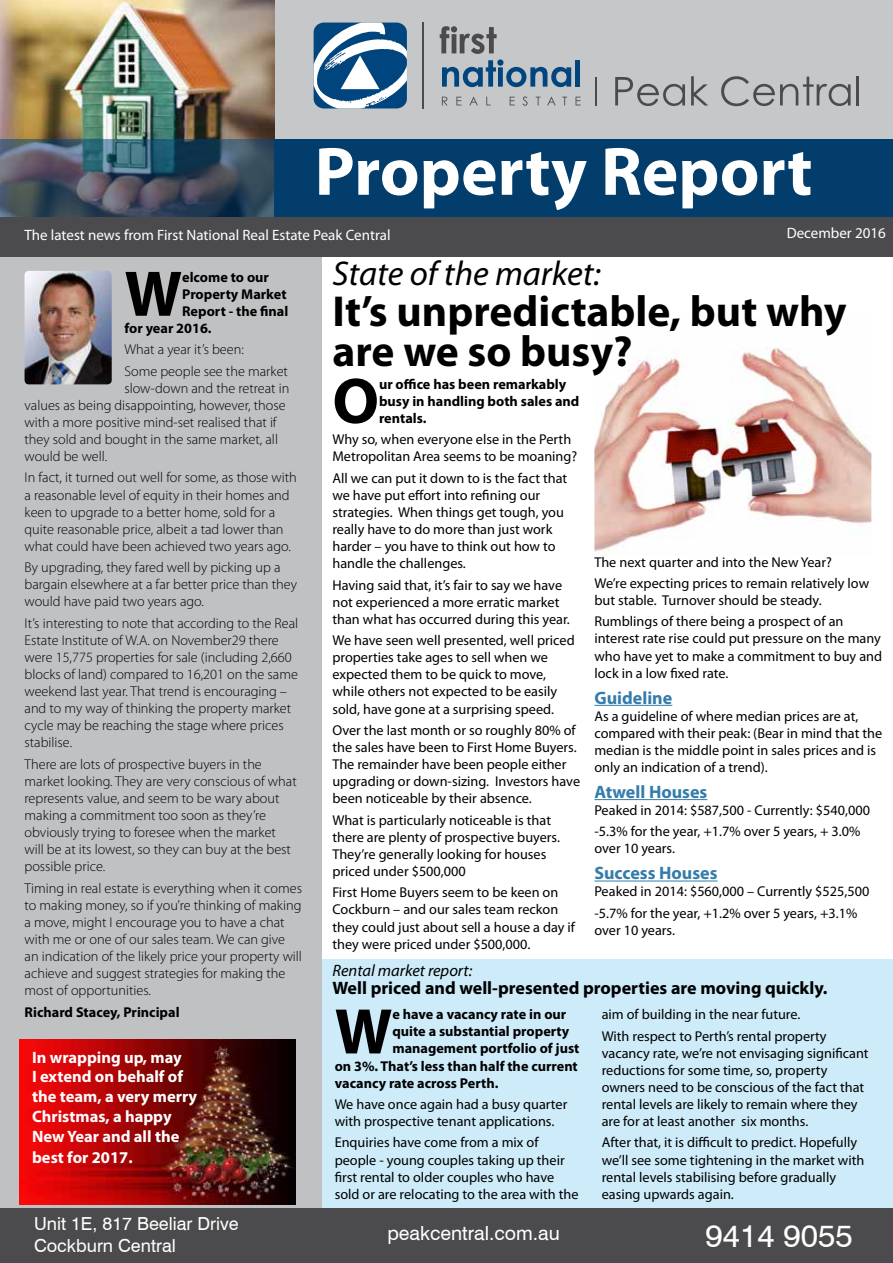
<style>
.page{position:relative;width:893px;height:1263px;background:#fff}
.page>*{position:absolute;margin:0;border:0;box-sizing:border-box;transform-origin:0 0}
.t1{font:700 69px "Myriad Pro";color:#fff}
.t2{font:700 64.95px "Myriad Pro";color:#000}
.t3{font:700 43.5px/40.5px "Myriad Pro";color:#000}
.t4{font:italic 34.5px "Myriad Pro";color:#000}
.t5{font:31.5px "Swiss 721 BT";color:#fff}
.t6{font:19.5px "Swiss 721 BT";color:#fff}
.t7{font:700 18px "Myriad Pro";color:#000}
.t8{font:18px/21.6px "Swiss 721 BT";color:#fff}
.t9{font:700 18px "Myriad Pro";color:#347caa}
.t10{font:700 16.5px/19.8px "Myriad Pro";color:#fff}
.t11{font:italic 16.5px "Myriad Pro";color:#000}
.t12{font:15px "Myriad Pro";color:#fff}
.t13{font:14.25px/17.1px "Myriad Pro";color:#000}
.t14{font:300 14.25px/17.1px "Myriad Pro";color:#000}
.t15{font:700 14.25px/17.1px "Myriad Pro";color:#000}
</style>
<div class="page">
<div style="left:322px;top:959px;width:571px;height:250px;background:#cdebf8"></div>
<div style="left:0;top:120px;width:322px;height:1089px;background:#c0c1c2"></div>
<div style="left:0;top:0;width:893px;height:216px;background:#c6c7c8"></div>
<img style="left:0;top:0;width:275px;height:139px">
<div style="left:275px;top:139px;width:618px;height:79px;background:#023d6b"></div>
<svg style="left:0;top:139px;width:275px;height:78px;background:#405263"></svg>
<div style="left:0;top:217px;width:893px;height:39px;background:#4b4b4d"></div>
<svg style="left:615px;top:77px;width:70px;height:29px"></svg>
<svg style="left:691px;top:76px;width:17px;height:29px"></svg>
<svg style="left:721px;top:76px;width:130px;height:30px"></svg>
<hr style="left:856px;top:76px;width:3px;height:29px;background:#4b4b4d">
<hr style="left:576px;top:60px;width:4px;height:27px;background:#00457d">
<svg style="left:442px;top:97px;width:5px;height:8px"></svg>
<svg style="left:456px;top:97px;width:5px;height:8px"></svg>
<svg style="left:469px;top:97px;width:9px;height:8px"></svg>
<svg style="left:486px;top:97px;width:5px;height:8px"></svg>
<svg style="left:510px;top:97px;width:5px;height:8px"></svg>
<svg style="left:522px;top:96px;width:6px;height:10px"></svg>
<svg style="left:536px;top:97px;width:5px;height:8px"></svg>
<svg style="left:547px;top:97px;width:9px;height:8px"></svg>
<svg style="left:562px;top:97px;width:5px;height:8px"></svg>
<svg style="left:575px;top:97px;width:6px;height:8px"></svg>
<svg style="left:314px;top:23px;width:93px;height:85px;background:#648daf"></svg>
<svg style="left:440px;top:26px;width:131px;height:61px"></svg>
<hr style="left:423px;top:23px;width:1px;height:86px;background:#4b4b4d">
<svg style="left:596px;top:77px;width:1px;height:28px"></svg>
<img style="left:25px;top:271px;width:87px;height:113px">
<img style="left:594px;top:347px;width:277px;height:208px">
<div style="left:0;top:1209px;width:893px;height:54px;background:#4b4b4d"></div>
<hr style="left:594px;top:705px;width:78px;height:1px;background:#347caa">
<hr style="left:594px;top:799px;width:113px;height:1px;background:#347caa">
<hr style="left:594px;top:880px;width:124px;height:1px;background:#347caa">
<img style="left:20px;top:1040px;width:275px;height:164px">
<h1 class="t1" style="left:315px;top:127px;width:499px">Property Report</h1>
<p class="t12" style="left:25px;top:226px;width:368px">The latest news from First National Real Estate Peak Central</p>
<h2 class="t2" style="left:124px;top:251px;width:59px">W</h2>
<p class="t15" style="left:182px;top:268px;width:88px">elcome to our</p>
<p class="t12" style="left:787px;top:224px;width:101px">December 2016</p>
<h3 class="t4" style="left:332px;top:252px;width:270px">State of the market:</h3>
<h3 class="t3" style="left:332px;top:290px;width:516px">It’s unpredictable, but why are we so busy?</h3>
<h2 class="t2" style="left:332px;top:359px;width:48px">O</h2>
<p class="t15" style="left:379px;top:375px;width:202px">ur office has been remarkably busy in handling both sales and rentals.</p>
<p class="t13" style="left:332px;top:431px;width:246px">Why so, when everyone else in the Perth<br>Metropolitan Area seems to be moaning?</p>
<p class="t13" style="left:332px;top:469px;width:236px">All we can put it down to is the fact that we have put effort into refining our strategies. When things get tough, you really have to do more than just work harder – you have to think out how to handle the challenges.</p>
<p class="t13" style="left:332px;top:576px;width:239px">Having said that, it’s fair to say we have not experienced a more erratic market than what has occurred during this year.</p>
<p class="t13" style="left:332px;top:632px;width:244px">We have seen well presented, well priced properties take ages to sell when we expected them to be quick to move, while others not expected to be easily sold, have gone at a surprising speed.</p>
<p class="t13" style="left:332px;top:721px;width:249px">Over the last month or so roughly 80% of the sales have been to First Home Buyers.<br>The remainder have been people either upgrading or down-sizing. Investors have been noticeable by their absence.</p>
<p class="t13" style="left:332px;top:811px;width:229px">What is particularly noticeable is that there are plenty of prospective buyers.<br>They’re generally looking for houses priced under $500,000</p>
<p class="t13" style="left:332px;top:884px;width:244px">First Home Buyers seem to be keen on Cockburn – and our sales team reckon they could just about sell a house a day if they were priced under $500,000.</p>
<p class="t15" style="left:182px;top:285px;width:106px">Property Market</p>
<p class="t15" style="left:182px;top:302px;width:108px">Report - the final</p>
<p class="t15" style="left:124px;top:319px;width:89px">for year 2016.</p>
<p class="t14" style="left:124px;top:339px;width:165px;line-height:21.3px">What a year it’s been:<br>Some people see the market</p>
<p class="t14" style="left:25px;top:380px;width:266px;text-indent:100px">slow-down and the retreat in values as being disappointing, however, those with a more positive mind-set realised that if they sold and bought in the same market, all would be well.</p>
<p class="t14" style="left:25px;top:469px;width:274px">In fact, it turned out well for some, as those with a reasonable level of equity in their homes and keen to upgrade to a better home, sold for a quite reasonable price, albeit a tad lower than what could have been achieved two years ago.</p>
<p class="t14" style="left:25px;top:559px;width:274px">By upgrading, they fared well by picking up a bargain elsewhere at a far better price than they would have paid two years ago.</p>
<p class="t14" style="left:25px;top:615px;width:275px">It’s interesting to note that according to the Real Estate Institute of W.A. on November29 there were 15,775 properties for sale (including 2,660 blocks of land) compared to 16,201 on the same weekend last year. That trend is encouraging – and to my way of thinking the property market cycle may be reaching the stage where prices stabilise.</p>
<p class="t14" style="left:25px;top:756px;width:274px">There are lots of prospective buyers in the market looking. They are very conscious of what represents value, and seem to be wary about making a commitment too soon as they’re obviously trying to foresee when the market will be at its lowest, so they can buy at the best possible price.</p>
<p class="t14" style="left:25px;top:880px;width:279px">Timing in real estate is everything when it comes to making money, so if you’re thinking of making a move, might I encourage you to have a chat with me or one of our sales team. We can give an indication of the likely price your property will achieve and suggest strategies for making the most of opportunities.</p>
<p class="t15" style="left:25px;top:1003px;width:157px">Richard Stacey, Principal</p>
<p class="t13" style="left:594px;top:551px;width:276px;line-height:21.3px">The next quarter and into the New Year?<br>We’re expecting prices to remain relatively low</p>
<p class="t13" style="left:594px;top:589px;width:250px;line-height:21.3px">but stable. Turnover should be steady.<br>Rumblings of there being a prospect of an</p>
<p class="t13" style="left:594px;top:630px;width:289px;text-align:justify">interest rate rise could put pressure on the many who have yet to make a commitment to buy and lock in a low fixed rate.</p>
<p class="t9" style="left:594px;top:686px;width:79px">Guideline</p>
<p class="t13" style="left:594px;top:707px;width:289px">As a guideline of where median prices are at, compared with their peak: (Bear in mind that the median is the middle point in sales prices and is only an indication of a trend).</p>
<p class="t9" style="left:594px;top:780px;width:114px">Atwell Houses</p>
<p class="t13" style="left:594px;top:799px;width:277px;line-height:21.3px">Peaked in 2014: $587,500 - Currently: $540,000 -5.3% for the year, +1.7% over 5 years, + 3.0%</p>
<p class="t13" style="left:594px;top:840px;width:82px">over 10 years.</p>
<p class="t9" style="left:594px;top:861px;width:125px">Success Houses</p>
<p class="t13" style="left:594px;top:881px;width:276px;line-height:21.3px">Peaked in 2014: $560,000 – Currently $525,500 -5.7% for the year, +1.2% over 5 years, +3.1%</p>
<p class="t13" style="left:594px;top:921px;width:82px">over 10 years.</p>
<p class="t11" style="left:332px;top:960px;width:141px">Rental market report:</p>
<p class="t7" style="left:332px;top:976px;width:497px">Well priced and well-presented properties are moving quickly.</p>
<h2 class="t2" style="left:335px;top:989px;width:59px">W</h2>
<p class="t15" style="left:392px;top:1005px;width:175px">e have a vacancy rate in our</p>
<p class="t13" style="left:602px;top:1003px;width:226px;line-height:21.3px">aim of building in the near future.<br>With respect to Perth’s rental property</p>
<p class="t13" style="left:602px;top:1044px;width:268px">vacancy rate, we’re not envisaging significant reductions for some time, so, property owners need to be conscious of the fact that rental levels are likely to remain where they are for at least another six months.</p>
<p class="t13" style="left:602px;top:1134px;width:264px">After that, it is difficult to predict. Hopefully we’ll see some tightening in the market with rental levels stabilising before gradually easing upwards again.</p>
<p class="t15" style="left:392px;top:1022px;width:178px">quite a substantial property</p>
<p class="t15" style="left:392px;top:1039px;width:189px">management portfolio of just</p>
<p class="t15" style="left:335px;top:1057px;width:245px">on 3%. That’s less than half the current</p>
<p class="t15" style="left:335px;top:1074px;width:165px">vacancy rate across Perth.</p>
<p class="t13" style="left:335px;top:1095px;width:234px">We have once again had a busy quarter with prospective tenant applications.</p>
<p class="t13" style="left:335px;top:1134px;width:245px">Enquiries have come from a mix of people - young couples taking up their first rental to older couples who have sold or are relocating to the area with the</p>
<p class="t10" style="left:32px;top:1047px;width:167px">In wrapping up, may<br>I extend on behalf of the team, a very merry<br>Christmas, a happy<br>New Year and all the</p>
<p class="t10" style="left:32px;top:1147px;width:102px">best for 2017.</p>
<p class="t8" style="left:34px;top:1213px;width:206px">Unit 1E, 817 Beeliar Drive<br>Cockburn Central</p>
<h3 class="t6" style="left:387px;top:1221px;width:174px">peakcentral.com.au</h3>
<h3 class="t5" style="left:706px;top:1217px;width:148px">9414 9055</h3>
</div>
